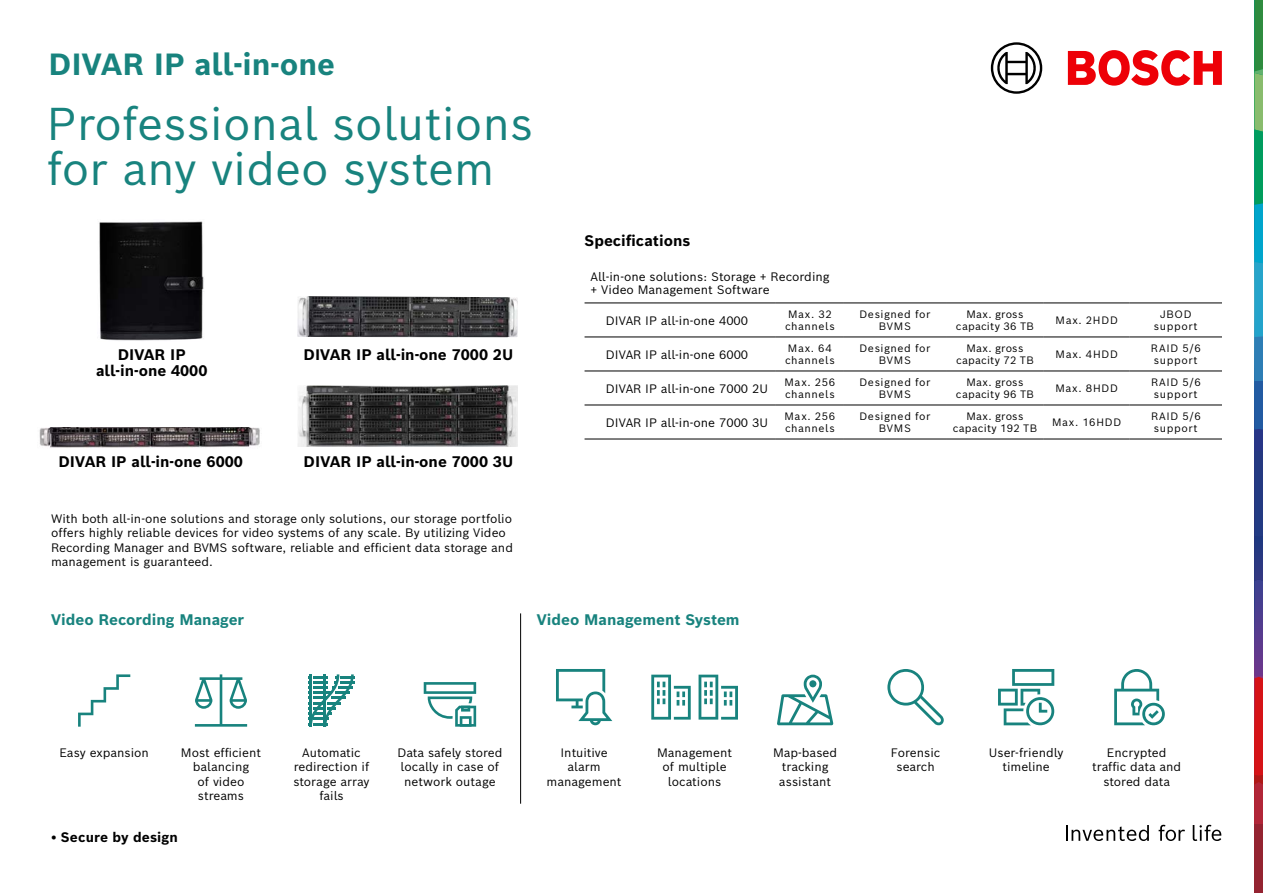
<style>
.page{position:relative;width:1263px;height:893px;background:#fff}
.page>*{position:absolute;margin:0;border:0;box-sizing:border-box;transform-origin:0 0}
.t1{font:45px/45px "Bosch Sans";color:#18837e}
.t2{font:700 30px "Bosch Sans";color:#18837e}
.t3{font:700 15px/16.5px "Bosch Sans";color:#000;text-align:center}
.kop{font:700 15px "Bosch Sans";color:#18837e}
.t4{font:700 13.5px "Bosch Sans";letter-spacing:.01em;color:#000}
.t5{font:12px/14.4px "Bosch Sans";color:#000;text-align:center}
.t6{font:10.5px/12px "Bosch Sans";letter-spacing:.05em;color:#000}
.t7{font:10.5px/12px "Bosch Sans";letter-spacing:.02em;color:#000;text-align:center}
.t8{font:10.5px/12px "Bosch Sans";letter-spacing:.025em;color:#000;text-align:center}
.t9{font:10.5px "Bosch Sans";letter-spacing:.07em;color:#000}
</style>
<div class="page">
<hr style="left:584px;top:303px;width:192px;height:1px;background:#000">
<hr style="left:776px;top:303px;width:68px;height:1px;background:#000">
<hr style="left:844px;top:303px;width:102px;height:1px;background:#000">
<hr style="left:946px;top:303px;width:98px;height:1px;background:#000">
<hr style="left:1044px;top:303px;width:86px;height:1px;background:#000">
<hr style="left:1130px;top:303px;width:92px;height:1px;background:#000">
<hr style="left:584px;top:337px;width:192px;height:1px;background:#000">
<hr style="left:776px;top:337px;width:68px;height:1px;background:#000">
<hr style="left:844px;top:337px;width:102px;height:1px;background:#000">
<hr style="left:946px;top:337px;width:98px;height:1px;background:#000">
<hr style="left:1044px;top:337px;width:86px;height:1px;background:#000">
<hr style="left:1130px;top:337px;width:92px;height:1px;background:#000">
<hr style="left:584px;top:371px;width:192px;height:1px;background:#000">
<hr style="left:776px;top:371px;width:68px;height:1px;background:#000">
<hr style="left:844px;top:371px;width:102px;height:1px;background:#000">
<hr style="left:946px;top:371px;width:98px;height:1px;background:#000">
<hr style="left:1044px;top:371px;width:86px;height:1px;background:#000">
<hr style="left:1130px;top:371px;width:92px;height:1px;background:#000">
<hr style="left:584px;top:405px;width:192px;height:1px;background:#000">
<hr style="left:776px;top:405px;width:68px;height:1px;background:#000">
<hr style="left:844px;top:405px;width:102px;height:1px;background:#000">
<hr style="left:946px;top:405px;width:98px;height:1px;background:#000">
<hr style="left:1044px;top:405px;width:86px;height:1px;background:#000">
<hr style="left:1130px;top:405px;width:92px;height:1px;background:#000">
<hr style="left:584px;top:439px;width:192px;height:1px;background:#000">
<hr style="left:776px;top:439px;width:68px;height:1px;background:#000">
<hr style="left:844px;top:439px;width:102px;height:1px;background:#000">
<hr style="left:946px;top:439px;width:98px;height:1px;background:#000">
<hr style="left:1044px;top:439px;width:86px;height:1px;background:#000">
<hr style="left:1130px;top:439px;width:92px;height:1px;background:#000">
<hr style="left:520px;top:613px;width:1px;height:191px;background:#000">
<svg style="left:195px;top:674px;width:52px;height:53px"></svg>
<svg style="left:78px;top:674px;width:52px;height:53px"></svg>
<svg style="left:308px;top:674px;width:47px;height:53px"></svg>
<svg style="left:424px;top:682px;width:52px;height:45px"></svg>
<img style="left:99px;top:221px;width:105px;height:120px">
<img style="left:297px;top:296px;width:221px;height:41px">
<img style="left:39px;top:427px;width:221px;height:21px">
<img style="left:298px;top:385px;width:220px;height:61px">
<svg style="left:1066px;top:825px;width:83px;height:16px"></svg>
<svg style="left:1158px;top:825px;width:27px;height:16px"></svg>
<svg style="left:1193px;top:825px;width:28px;height:16px"></svg>
<svg style="left:1068px;top:50px;width:154px;height:36px"></svg>
<svg style="left:991px;top:42px;width:51px;height:52px"></svg>
<div style="left:1254px;top:824px;width:9px;height:69px;background:#942331"></div>
<svg style="left:1254px;top:0;width:9px;height:824px;background:#496378"></svg>
<p class="t2" style="left:48px;top:44px;width:288px">DIVAR IP all-in-one</p>
<p class="t1" style="left:47px;top:99px;width:488px">Professional solutions for any video system</p>
<p class="t3" style="left:96px;top:346px;width:113px">DIVAR IP all-in-one 4000</p>
<p class="t3" style="left:304px;top:346px;width:211px">DIVAR IP all-in-one 7000 2U</p>
<p class="t3" style="left:59px;top:453px;width:186px">DIVAR IP all-in-one 6000</p>
<p class="t3" style="left:304px;top:453px;width:211px">DIVAR IP all-in-one 7000 3U</p>
<p class="t5" style="left:51px;top:511px;width:463px;text-align:left">With both all-in-one solutions and storage only solutions, our storage portfolio offers highly reliable devices for video systems of any scale. By utilizing Video Recording Manager and BVMS software, reliable and efficient data storage and management is guaranteed.</p>
<p class="t3" style="left:584px;top:232px;width:107px">Specifications</p>
<p class="t5" style="left:590px;top:269px;width:240px;line-height:13.5px;text-align:left">All-in-one solutions: Storage + Recording + Video Management Software</p>
<p class="t5" style="left:606px;top:313px;width:144px">DIVAR IP all-in-one 4000</p>
<p class="t6" style="left:785px;top:308px;width:51px">Max. 32 channels</p>
<p class="t6" style="left:859px;top:308px;width:73px;text-align:center">Designed for<br>BVMS</p>
<p class="t8" style="left:956px;top:308px;width:79px">Max. gross capacity 36 TB</p>
<p class="t6" style="left:1055px;top:314px;width:64px">Max. 2HDD</p>
<p class="t6" style="left:1154px;top:308px;width:45px;text-align:center">JBOD support</p>
<p class="t5" style="left:606px;top:347px;width:144px">DIVAR IP all-in-one 6000</p>
<p class="t6" style="left:785px;top:342px;width:51px">Max. 64 channels</p>
<p class="t6" style="left:859px;top:342px;width:73px;text-align:center">Designed for<br>BVMS</p>
<p class="t7" style="left:956px;top:342px;width:79px">Max. gross capacity 72 TB</p>
<p class="t6" style="left:1055px;top:348px;width:64px">Max. 4HDD</p>
<p class="t6" style="left:1151px;top:342px;width:51px">RAID 5/6 support</p>
<p class="t5" style="left:606px;top:381px;width:164px">DIVAR IP all-in-one 7000 2U</p>
<p class="t6" style="left:784px;top:376px;width:52px">Max. 256 channels</p>
<p class="t6" style="left:859px;top:376px;width:73px;text-align:center">Designed for<br>BVMS</p>
<p class="t8" style="left:956px;top:376px;width:80px">Max. gross capacity 96 TB</p>
<p class="t6" style="left:1055px;top:382px;width:64px">Max. 8HDD</p>
<p class="t6" style="left:1151px;top:376px;width:51px">RAID 5/6 support</p>
<p class="t5" style="left:606px;top:415px;width:164px">DIVAR IP all-in-one 7000 3U</p>
<p class="t6" style="left:784px;top:410px;width:52px">Max. 256 channels</p>
<p class="t6" style="left:859px;top:410px;width:73px;text-align:center">Designed for<br>BVMS</p>
<p class="t7" style="left:953px;top:410px;width:86px">Max. gross capacity 192 TB</p>
<p class="t9" style="left:1052px;top:415px;width:71px">Max. 16HDD</p>
<p class="t6" style="left:1151px;top:410px;width:51px">RAID 5/6 support</p>
<p class="kop" style="left:51px;top:609px;width:195px">Video Recording Manager</p>
<p class="kop" style="left:537px;top:609px;width:204px">Video Management System</p>
<p class="t5" style="left:59px;top:745px;width:91px">Easy expansion</p>
<p class="t5" style="left:181px;top:745px;width:82px">Most efficient balancing</p>
<p class="t5" style="left:198px;top:774px;width:48px;text-align:left">of video streams</p>
<p class="t5" style="left:302px;top:745px;width:60px">Automatic</p>
<p class="t5" style="left:294px;top:759px;width:77px">redirection if</p>
<p class="t5" style="left:293px;top:774px;width:78px">storage array fails</p>
<p class="t5" style="left:397px;top:745px;width:107px">Data safely stored</p>
<p class="t5" style="left:401px;top:759px;width:100px">locally in case of network outage</p>
<p class="t5" style="left:560px;top:745px;width:49px">Intuitive</p>
<p class="t5" style="left:568px;top:759px;width:35px">alarm</p>
<p class="t5" style="left:547px;top:774px;width:77px">management</p>
<p class="t5" style="left:657px;top:745px;width:76px">Management</p>
<p class="t5" style="left:663px;top:759px;width:65px">of multiple</p>
<p class="t5" style="left:668px;top:774px;width:55px">locations</p>
<p class="t5" style="left:773px;top:745px;width:66px">Map-based tracking assistant</p>
<p class="t5" style="left:891px;top:745px;width:51px">Forensic</p>
<p class="t5" style="left:896px;top:759px;width:40px">search</p>
<p class="t5" style="left:989px;top:745px;width:76px">User-friendly</p>
<p class="t5" style="left:1002px;top:759px;width:49px">timeline</p>
<p class="t5" style="left:1107px;top:745px;width:61px">Encrypted</p>
<p class="t5" style="left:1092px;top:759px;width:91px">traffic data and</p>
<p class="t5" style="left:1103px;top:774px;width:68px">stored data</p>
<p class="t4" style="left:51px;top:828px;width:128px">• Secure by design</p>
</div>
